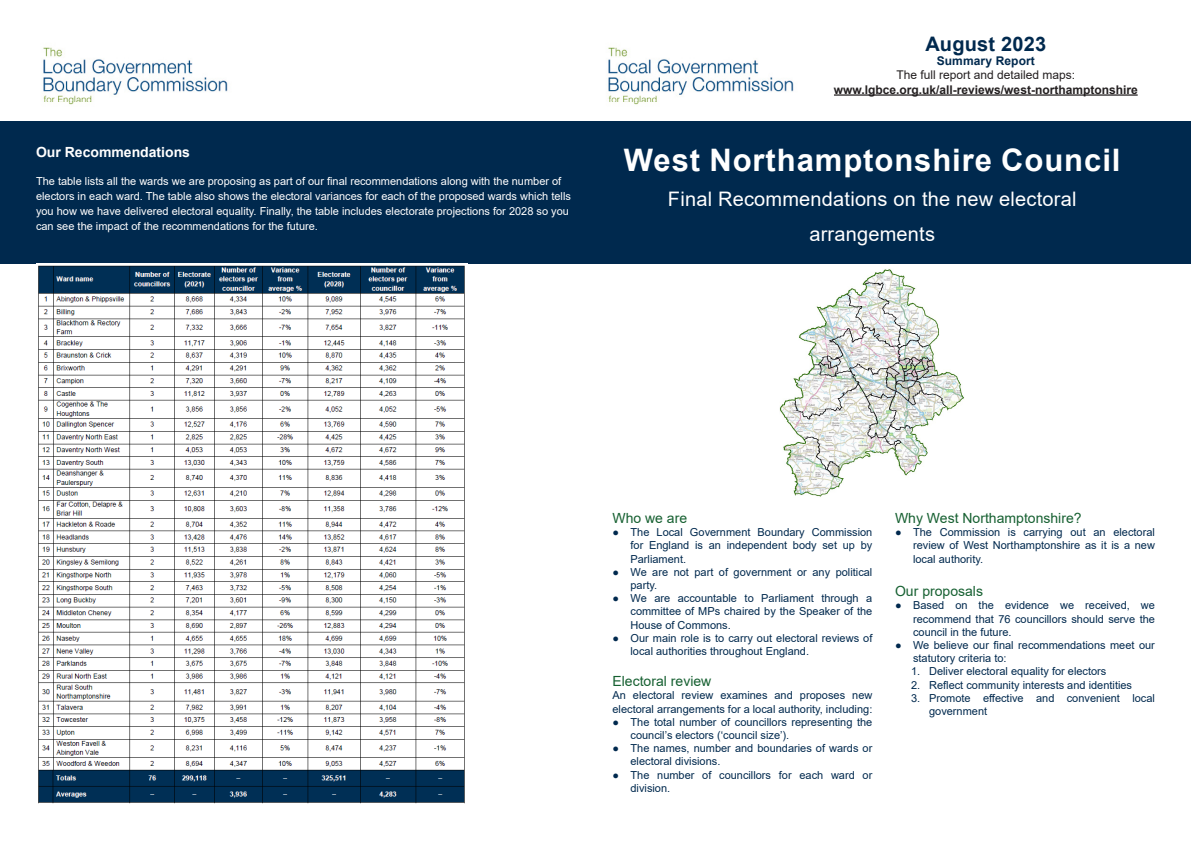
<style>
.page{position:relative;width:1191px;height:842px;background:#fff}
.page>*{position:absolute;margin:0;border:0;box-sizing:border-box;transform-origin:0 0}
.t1{font:700 31px "Arial";letter-spacing:.03em;color:#fff}
.t2{font:20px/35px "Arial";letter-spacing:.01em;color:#fff;text-align:center}
.t3{font:700 20px "Arial";letter-spacing:.01em;color:#00294e}
.Summary_Paragraph_Heading{font:14px "Arial";color:#166031}
.Summary_Text{font:700 14px "Arial";color:#fff}
.t4{font:700 12px "Arial";color:#231f20}
.t5{font:12px "Arial";color:#231f20}
.t6{font:700 12px "Arial";letter-spacing:.01em;color:#00294e}
.Summary_Text-2{font:11px/13.2px "Arial";color:#00294e}
.Summary_Text-3{font:11px "Arial";color:#fff}
</style>
<div class="page">
<div style="left:0;top:121px;width:1191px;height:142px;background:#00294e"></div>
<img style="left:43px;top:47px;width:185px;height:58px">
<img style="left:608px;top:47px;width:186px;height:58px">
<hr style="left:834px;top:94px;width:303px;height:2px;background:#231f20">
<img style="left:780px;top:269px;width:184px;height:228px">
<img style="left:38px;top:265px;width:427px;height:539px">
<p class="Summary_Text" style="left:36px;top:142px;width:156px">Our Recommendations</p>
<p class="Summary_Text-3" style="left:36px;top:173px;width:527px">The table lists all the wards we are proposing as part of our final recommendations along with the number of</p>
<p class="Summary_Text-3" style="left:36px;top:188px;width:536px">electors in each ward. The table also shows the electoral variances for each of the proposed wards which tells</p>
<p class="Summary_Text-3" style="left:36px;top:203px;width:534px">you how we have delivered electoral equality. Finally, the table includes electorate projections for 2028 so you</p>
<p class="Summary_Text-3" style="left:36px;top:218px;width:283px">can see the impact of the recommendations for the future.</p>
<p class="t3" style="left:925px;top:29px;width:122px">August 2023</p>
<p class="t6" style="left:936px;top:52px;width:100px">Summary Report</p>
<p class="t5" style="left:896px;top:67px;width:180px">The full report and detailed maps:</p>
<p class="t4" style="left:834px;top:81px;width:305px">www.lgbce.org.uk/all-reviews/west-northamptonshire</p>
<p class="t1" style="left:624px;top:138px;width:498px">West Northamptonshire Council</p>
<p class="t2" style="left:668px;top:181px;width:410px">Final Recommendations on the new electoral arrangements</p>
<p class="Summary_Paragraph_Heading" style="left:612px;top:508px;width:76px">Who we are</p>
<p class="Summary_Text-2" style="left:630px;top:526px;width:243px;text-align:justify;text-indent:-18px">● The Local Government Boundary Commission for England is an independent body set up by Parliament.</p>
<p class="Summary_Text-2" style="left:630px;top:565px;width:243px;text-indent:-18px">● We are not part of government or any political party.</p>
<p class="Summary_Text-2" style="left:630px;top:592px;width:243px;text-align:justify;text-indent:-18px">● We are accountable to Parliament through a committee of MPs chaired by the Speaker of the House of Commons.</p>
<p class="Summary_Text-2" style="left:630px;top:631px;width:243px;text-indent:-18px">● Our main role is to carry out electoral reviews of local authorities throughout England.</p>
<p class="Summary_Paragraph_Heading" style="left:612px;top:671px;width:100px">Electoral review</p>
<p class="Summary_Text-2" style="left:612px;top:689px;width:261px">An electoral review examines and proposes new electoral arrangements for a local authority, including:</p>
<p class="Summary_Text-2" style="left:630px;top:715px;width:243px;text-indent:-18px">● The total number of councillors representing the council’s electors (‘council size’).</p>
<p class="Summary_Text-2" style="left:630px;top:742px;width:243px;text-indent:-18px">● The names, number and boundaries of wards or electoral divisions.</p>
<p class="Summary_Text-2" style="left:630px;top:768px;width:243px;text-indent:-18px">● The number of councillors for each ward or division.</p>
<p class="Summary_Paragraph_Heading" style="left:895px;top:508px;width:188px">Why West Northamptonshire?</p>
<p class="Summary_Text-2" style="left:913px;top:526px;width:243px;text-align:justify;text-indent:-18px">● The Commission is carrying out an electoral review of West Northamptonshire as it is a new local authority.</p>
<p class="Summary_Paragraph_Heading" style="left:895px;top:581px;width:89px">Our proposals</p>
<p class="Summary_Text-2" style="left:913px;top:599px;width:243px;text-align:justify;text-indent:-18px">● Based on the evidence we received, we recommend that 76 councillors should serve the council in the future.</p>
<p class="Summary_Text-2" style="left:913px;top:638px;width:243px;text-indent:-18px">● We believe our final recommendations meet our statutory criteria to:</p>
<p class="Summary_Text-2" style="left:911px;top:665px;width:197px">1. Deliver electoral equality for electors</p>
<p class="Summary_Text-2" style="left:911px;top:678px;width:222px">2. Reflect community interests and identities</p>
<p class="Summary_Text-2" style="left:929px;top:691px;width:227px;text-indent:-18px">3. Promote effective and convenient local government</p>
</div>
